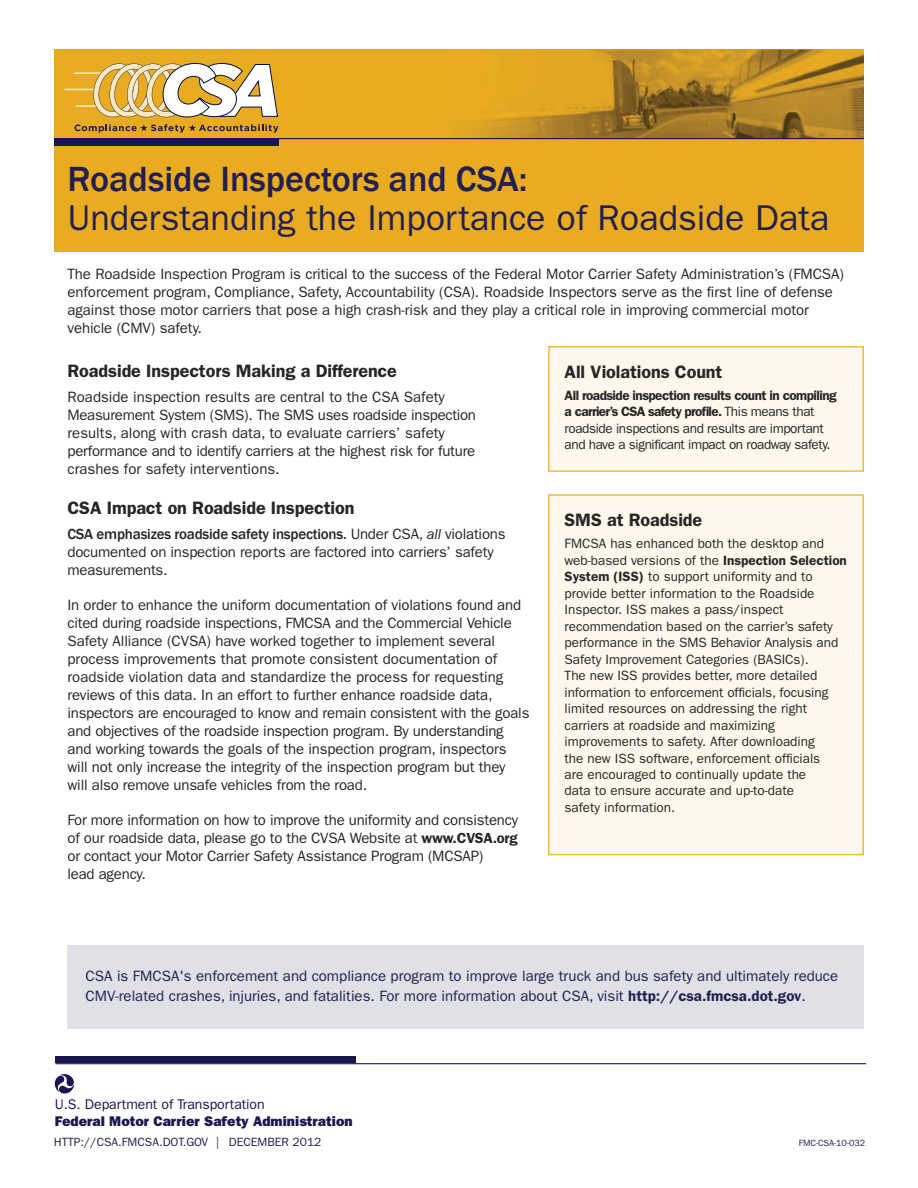
<style>
.page{position:relative;width:918px;height:1188px;background:#fff}
.page>*{position:absolute;margin:0;border:0;box-sizing:border-box;transform-origin:0 0}
.t1{font:36px/39px "ITC Franklin Gothic Std";color:#222051}
.t2{font:600 18px "ITC Franklin Gothic Std";letter-spacing:-.005em;color:#272627}
.t3{font:15px/18px "ITC Franklin Gothic Std";letter-spacing:-.01em;color:#272627}
.t4{font:15px/20.2px "ITC Franklin Gothic Std";color:#222051}
.t5{font:14.1px/17px "ITC Franklin Gothic Std Hvy";color:#191751}
.t6{font:13.5px/16.5px "ITC Franklin Gothic Std";color:#272627}
.t7{font:13.5px/16.5px "ITC Franklin Gothic Std";letter-spacing:-.03em;color:#272627}
.t8{font:12px "ITC Franklin Gothic Std";color:#222051}
.t9{font:9px "ITC Franklin Gothic Std";color:#222051}
.s1{font-family:"Franklin Gothic";font-weight:500}
.s2{font-style:italic}
.s3{font-weight:600;font-size:14.7px}
.s4{font-weight:600}
.s5{font-family:"ITC Franklin Gothic Std"}
</style>
<div class="page">
<div style="left:54px;top:49px;width:810px;height:203px;background:#e9ab21"></div>
<img style="left:144px;top:49px;width:720px;height:89px">
<div style="left:54px;top:139px;width:225px;height:7px;background:#191751"></div>
<hr style="left:54px;top:138px;width:810px;height:1px;background:#191751">
<svg style="left:74px;top:124px;width:205px;height:9px"></svg>
<svg style="left:64px;top:63px;width:84px;height:54px"></svg>
<img style="left:147px;top:64px;width:15px;height:53px">
<svg style="left:162px;top:63px;width:116px;height:55px"></svg>
<div style="left:550px;top:347px;width:312px;height:123px;background:#fdf8eb"></div>
<div style="left:548px;top:346px;width:316px;height:126px;border:2px solid #eebd34"></div>
<div style="left:68px;top:945px;width:796px;height:83px;background:#e0e0e7"></div>
<div style="left:550px;top:496px;width:312px;height:358px;background:#fdf8eb"></div>
<div style="left:548px;top:494px;width:316px;height:361px;border:2px solid #eebd34"></div>
<svg style="left:55px;top:1074px;width:19px;height:20px"></svg>
<div style="left:56px;top:1056px;width:300px;height:7px;background:#191751"></div>
<hr style="left:56px;top:1063px;width:810px;height:1px;background:#191751">
<p class="t1" style="left:68px;top:162px;width:763px"><span class="s1">Roadside Inspectors and CSA:<br></span>Understanding the Importance of Roadside Data</p>
<p class="t3" style="left:68px;top:266px;width:778px">The Roadside Inspection Program is critical to the success of the Federal Motor Carrier Safety Administration’s (FMCSA) enforcement program, Compliance, Safety, Accountability (CSA). Roadside Inspectors serve as the first line of defense against those motor carriers that pose a high crash-risk and they play a critical role in improving commercial motor vehicle (CMV) safety.</p>
<p class="t2" style="left:68px;top:365px;width:331px">Roadside Inspectors Making a Difference</p>
<p class="t3" style="left:68px;top:389px;width:410px">Roadside inspection results are central to the CSA Safety Measurement System (SMS). The SMS uses roadside inspection results, along with crash data, to evaluate carriers’ safety performance and to identify carriers at the highest risk for future crashes for safety interventions.</p>
<p class="t2" style="left:68px;top:502px;width:288px">CSA Impact on Roadside Inspection</p>
<p class="t3" style="left:68px;top:526px;width:440px"><span class="s1">CSA emphasizes roadside safety inspections.</span> Under CSA, <span class="s2">all</span> violations documented on inspection reports are factored into carriers’ safety measurements.</p>
<p class="t3" style="left:68px;top:597px;width:464px">In order to enhance the uniform documentation of violations found and cited during roadside inspections, FMCSA and the Commercial Vehicle Safety Alliance (CVSA) have worked together to implement several process improvements that promote consistent documentation of roadside violation data and standardize the process for requesting reviews of this data. In an effort to further enhance roadside data, inspectors are encouraged to know and remain consistent with the goals and objectives of the roadside inspection program. By understanding and working towards the goals of the inspection program, inspectors will not only increase the integrity of the inspection program but they<br>will also remove unsafe vehicles from the road.</p>
<p class="t3" style="left:68px;top:812px;width:452px">For more information on how to improve the uniformity and consistency of our roadside data, please go to the CVSA Website at <span class="s3">www.CVSA.org </span>or contact your Motor Carrier Safety Assistance Program (MCSAP)<br>lead agency.</p>
<p class="t2" style="left:565px;top:365px;width:159px">All Violations Count</p>
<p class="t7" style="left:565px;top:388px;width:274px"><span class="s4">All roadside inspection results count in compiling a carrier’s CSA safety profile.</span> This means that roadside inspections and results are important and have a significant impact on roadway safety.</p>
<p class="t2" style="left:565px;top:514px;width:139px">SMS at Roadside</p>
<p class="t6" style="left:565px;top:536px;width:284px">FMCSA has enhanced both the desktop and web-based versions of the <span class="s4">Inspection Selection System (ISS)</span> to support uniformity and to provide better information to the Roadside Inspector. ISS makes a pass/inspect recommendation based on the carrier’s safety performance in the SMS Behavior Analysis and Safety Improvement Categories (BASICs).<br>The new ISS provides better, more detailed information to enforcement officials, focusing limited resources on addressing the right carriers at roadside and maximizing improvements to safety. After downloading<br>the new ISS software, enforcement officials<br>are encouraged to continually update the<br>data to ensure accurate and up-to-date<br>safety information.</p>
<p class="t4" style="left:86px;top:967px;width:754px">CSA is FMCSA's enforcement and compliance program to improve large truck and bus safety and ultimately reduce<br>CMV-related crashes, injuries, and fatalities. For more information about CSA, visit <span class="s4">http://csa.fmcsa.dot.gov</span>.</p>
<p class="t5" style="left:55px;top:1097px;width:299px"><span class="s5">U.S. Department of Transportation<br></span>Federal Motor Carrier Safety Administration</p>
<p class="t8" style="left:54px;top:1137px;width:167px">HTTP://CSA.FMCSA.DOT.GOV |</p>
<p class="t8" style="left:229px;top:1137px;width:94px">DECEMBER 2012</p>
<p class="t9" style="left:799px;top:1139px;width:68px">FMC-CSA-10-032</p>
</div>
